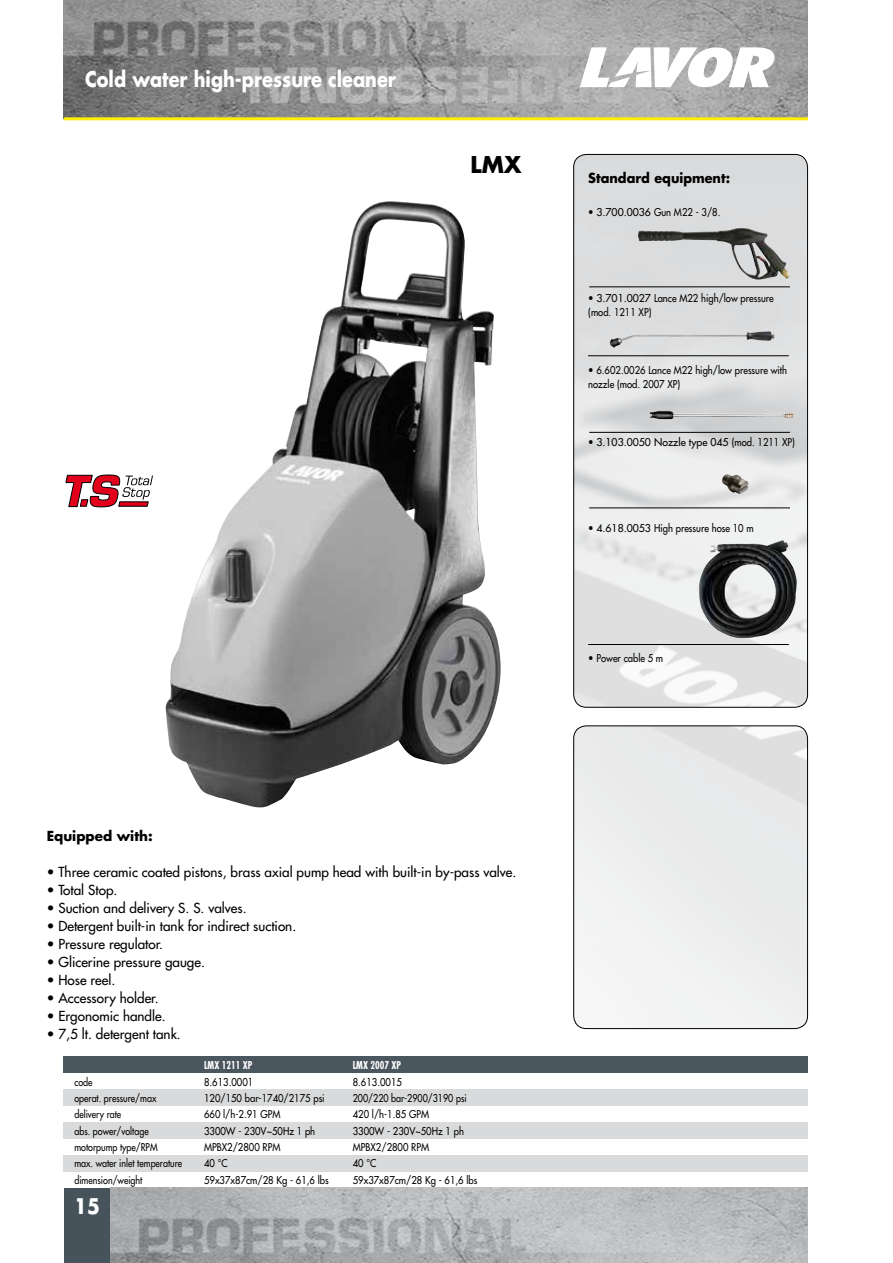
<style>
.page{position:relative;width:893px;height:1263px;background:#fff}
.page>*{position:absolute;margin:0;border:0;box-sizing:border-box;transform-origin:0 0}
.t1{font:700 22.5px "Futura Std";color:#000}
.t2{font:700 21px "Futura Std";color:#fff;scale:.85 1}
.t3{font:700 21px "Futura Std";color:#fff;scale:.9 1}
.t4{font:500 13.5px "Futura Std";color:#000}
.t5{font:700 13.5px "Futura Std";color:#000;scale:.95 1}
.t6{font:700 13.5px "Futura Std";color:#000}
.t7{font:500 10.5px/14.4px "Futura Std";color:#000;scale:.9 1}
.t8{font:500 10.5px "Futura Std";color:#000;scale:.85 1}
.t9{font:700 condensed 10.5px "Futura Std";color:#fff;scale:.9 1}
</style>
<div class="page">
<img style="left:64px;top:0;width:744px;height:117px">
<hr style="left:64px;top:117px;width:744px;height:3px;background:#ffed00">
<div style="left:64px;top:1188px;width:47px;height:75px;background:#46535b"></div>
<img style="left:111px;top:1188px;width:697px;height:75px">
<div style="left:64px;top:1089px;width:744px;height:17px;background:#d9dadb"></div>
<div style="left:64px;top:1057px;width:744px;height:16px;background:#4b575f"></div>
<div style="left:64px;top:1122px;width:744px;height:17px;background:#d9dadb"></div>
<div style="left:64px;top:1155px;width:744px;height:16px;background:#d9dadb"></div>
<svg style="left:573px;top:154px;width:235px;height:875px"></svg>
<svg style="left:580px;top:47px;width:195px;height:40px"></svg>
<img style="left:165px;top:201px;width:336px;height:607px">
<hr style="left:589px;top:287px;width:201px;height:1px;background:#000">
<hr style="left:589px;top:432px;width:201px;height:1px;background:#000">
<hr style="left:589px;top:508px;width:201px;height:1px;background:#000">
<img style="left:638px;top:227px;width:141px;height:53px">
<img style="left:722px;top:474px;width:27px;height:20px">
<img style="left:698px;top:540px;width:99px;height:98px">
<img style="left:650px;top:411px;width:144px;height:8px">
<svg style="left:65px;top:474px;width:88px;height:34px"></svg>
<img style="left:610px;top:331px;width:165px;height:17px">
<hr style="left:588px;top:644px;width:201px;height:1px;background:#000">
<hr style="left:588px;top:355px;width:201px;height:1px;background:#000">
<h2 class="t2" style="left:85px;top:65px;width:367px">Cold water high-pressure cleaner</h2>
<h1 class="t1" style="left:471px;top:149px;width:53px">LMX</h1>
<p class="t5" style="left:588px;top:169px;width:151px">Standard equipment:</p>
<p class="t7" style="left:588px;top:205px;width:148px">• 3.700.0036 Gun M22 - 3/8.</p>
<p class="t7" style="left:588px;top:291px;width:208px">• 3.701.0027 Lance M22 high/low pressure (mod. 1211 XP)</p>
<p class="t7" style="left:588px;top:363px;width:223px">• 6.602.0026 Lance M22 high/low pressure with nozzle (mod. 2007 XP)</p>
<p class="t7" style="left:588px;top:435px;width:231px">• 3.103.0050 Nozzle type 045 (mod. 1211 XP)</p>
<p class="t7" style="left:588px;top:521px;width:185px">• 4.618.0053 High pressure hose 10 m</p>
<p class="t7" style="left:588px;top:651px;width:85px">• Power cable 5 m</p>
<p class="t6" style="left:47px;top:827px;width:108px">Equipped with:</p>
<p class="t4" style="left:47px;top:864px;width:471px">• Three ceramic coated pistons, brass axial pump head with built-in by-pass valve.</p>
<p class="t4" style="left:47px;top:882px;width:72px">• Total Stop.</p>
<p class="t4" style="left:47px;top:900px;width:201px">• Suction and delivery S. S. valves.</p>
<p class="t4" style="left:47px;top:918px;width:251px">• Detergent built-in tank for indirect suction.</p>
<p class="t4" style="left:47px;top:936px;width:118px">• Pressure regulator.</p>
<p class="t4" style="left:47px;top:954px;width:160px">• Glicerine pressure gauge.</p>
<p class="t4" style="left:47px;top:972px;width:70px">• Hose reel.</p>
<p class="t4" style="left:47px;top:990px;width:113px">• Accessory holder.</p>
<p class="t4" style="left:47px;top:1008px;width:120px">• Ergonomic handle.</p>
<p class="t4" style="left:47px;top:1026px;width:136px">• 7,5 lt. detergent tank.</p>
<p class="t9" style="left:204px;top:1059px;width:55px">LMX 1211 XP</p>
<p class="t9" style="left:353px;top:1059px;width:55px">LMX 2007 XP</p>
<p class="t8" style="left:74px;top:1075px;width:23px">code</p>
<p class="t7" style="left:204px;top:1074px;width:56px">8.613.0001</p>
<p class="t7" style="left:353px;top:1074px;width:56px">8.613.0015</p>
<p class="t8" style="left:74px;top:1091px;width:98px">operat. pressure/max</p>
<p class="t7" style="left:204px;top:1091px;width:135px">120/150 bar-1740/2175 psi</p>
<p class="t8" style="left:353px;top:1091px;width:135px">200/220 bar-2900/3190 psi</p>
<p class="t8" style="left:74px;top:1108px;width:57px">delivery rate</p>
<p class="t7" style="left:204px;top:1107px;width:86px">660 l/h-2.91 GPM</p>
<p class="t7" style="left:353px;top:1107px;width:86px">420 l/h-1.85 GPM</p>
<p class="t8" style="left:74px;top:1124px;width:89px">abs. power/voltage</p>
<p class="t7" style="left:204px;top:1124px;width:125px">3300W - 230V~50Hz 1 ph</p>
<p class="t7" style="left:353px;top:1124px;width:125px">3300W - 230V~50Hz 1 ph</p>
<p class="t8" style="left:74px;top:1141px;width:99px">motorpump type/RPM</p>
<p class="t7" style="left:204px;top:1140px;width:86px">MPBX2/2800 RPM</p>
<p class="t7" style="left:353px;top:1140px;width:86px">MPBX2/2800 RPM</p>
<p class="t8" style="left:74px;top:1157px;width:128px">max. water inlet temperature</p>
<p class="t7" style="left:204px;top:1156px;width:28px">40 °C</p>
<p class="t7" style="left:353px;top:1156px;width:28px">40 °C</p>
<p class="t8" style="left:74px;top:1173px;width:81px">dimension/weight</p>
<p class="t7" style="left:204px;top:1173px;width:140px">59x37x87cm/28 Kg - 61,6 lbs</p>
<p class="t7" style="left:353px;top:1173px;width:140px">59x37x87cm/28 Kg - 61,6 lbs</p>
<h2 class="t3" style="left:74px;top:1192px;width:30px">15</h2>
</div>
